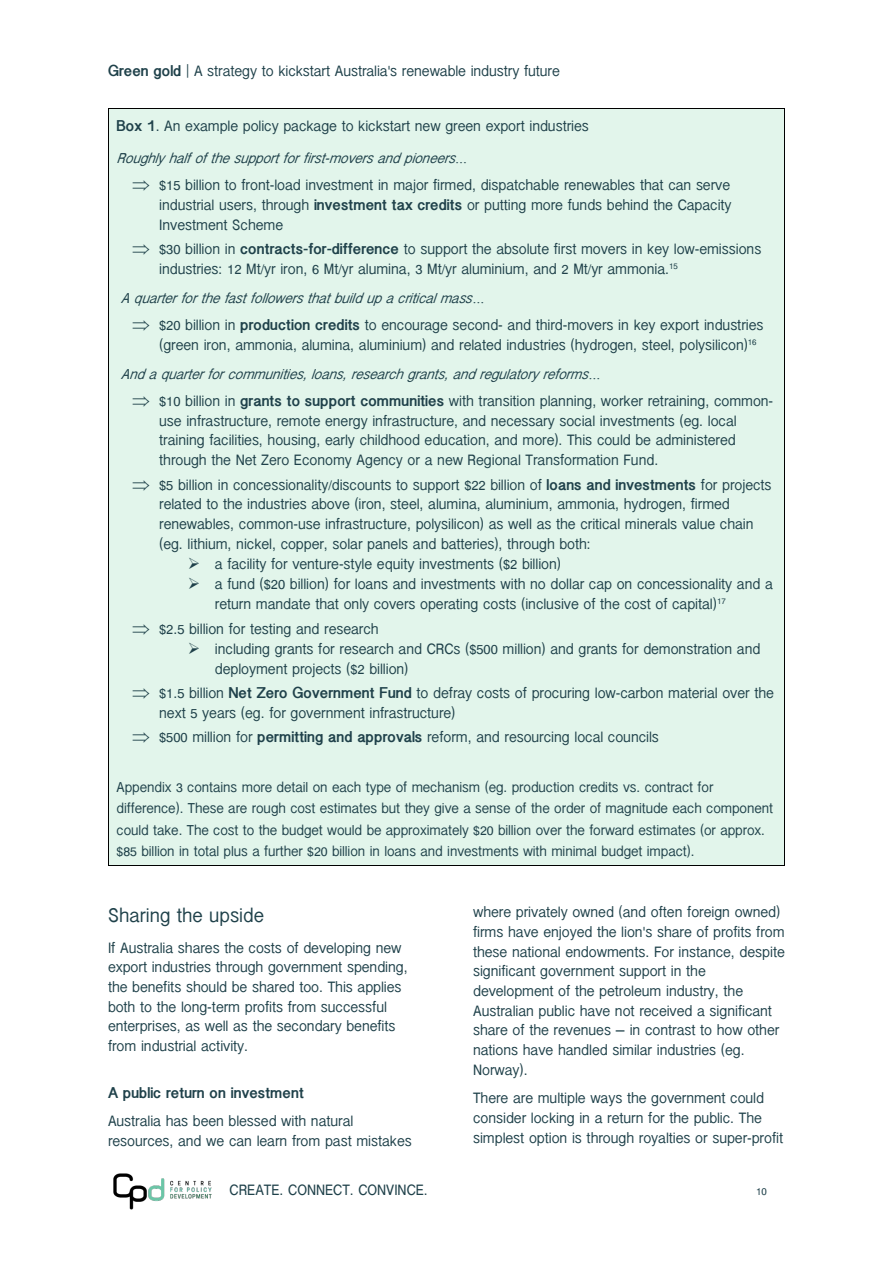
<style>
.page{position:relative;width:893px;height:1263px;background:#fff}
.page>*{position:absolute;margin:0;border:0;box-sizing:border-box;transform-origin:0 0}
.t1{font:20.85px "Inai Mathi";letter-spacing:.005em;color:#1f414a}
.t2{font:15.9px/19.6px "Inai Mathi";letter-spacing:-.005em;color:#1f414a}
.t3{font:700 15.9px "Inai Mathi";letter-spacing:-.005em;color:#1f414a}
.t4{font:15.15px/21.5px "Inai Mathi";letter-spacing:-.005em;color:#1f414a}
.t5{font:italic 15.15px "Inai Mathi";color:#1f414a}
.t6{font:11.85px "Inai Mathi";color:#1f414a}
.s1{font-weight:700}
.s2{font-family:"Times New Roman"}
</style>
<div class="page">
<img style="left:113px;top:1173px;width:99px;height:37px">
<div style="left:109px;top:109px;width:675px;height:756px;background:#e2f5eb"></div>
<hr style="left:109px;top:108px;width:675px;height:1px;background:#000">
<hr style="left:108px;top:109px;width:1px;height:756px;background:#000">
<hr style="left:109px;top:865px;width:675px;height:1px;background:#000">
<hr style="left:784px;top:109px;width:1px;height:756px;background:#000">
<p class="t2" style="left:108px;top:62px;width:453px"><span class="s1">Green gold</span> | A strategy to kickstart Australia's renewable industry future</p>
<p class="t2" style="left:117px;top:118px;width:474px"><span class="s1">Box 1</span>. An example policy package to kickstart new green export industries</p>
<p class="t5" style="left:117px;top:151px;width:353px">Roughly half ofthe support for first-moversandpioneers<span class="s2">…</span></p>
<p class="t2" style="left:159px;top:177px;width:574px;text-align:justify">$15 billion to front-load investment in major firmed, dispatchable renewables that can serve industrial users, through <span class="s1">investment tax credits</span> or putting more funds behind the Capacity Investment Scheme</p>
<p class="t2" style="left:159px;top:241px;width:604px">$30 billion in <span class="s1">contracts-for-difference</span> to support the absolute first movers in key low-emissions industries: 12 Mt/yr iron, 6 Mt/yr alumina, 3 Mt/yr aluminium, and 2 Mt/yr ammonia.<sup>15</sup></p>
<p class="t5" style="left:121px;top:290px;width:366px">Aquarterforthefastfollowersthatbuildupacriticalmass<span class="s2">…</span></p>
<p class="t2" style="left:159px;top:317px;width:606px">$20 billion in <span class="s1">production credits</span> to encourage second- and third-movers in key export industries (green iron, ammonia, alumina, aluminium) and related industries (hydrogen, steel, polysilicon)<sup>16</sup></p>
<p class="t5" style="left:121px;top:366px;width:482px">And aquarterforcommunities,loans,researchgrants,andregulatoryreforms<span class="s2">…</span></p>
<p class="t2" style="left:159px;top:393px;width:615px">$10 billion in <span class="s1">grants to support communities</span> with transition planning, worker retraining, common&shy;use infrastructure, remote energy infrastructure, and necessary social investments (eg. local training facilities, housing, early childhood education, and more). This could be administered through the Net Zero Economy Agency or a new Regional Transformation Fund.</p>
<p class="t2" style="left:159px;top:476px;width:614px">$5 billion in concessionality/discounts to support $22 billion of <span class="s1">loans and investments</span> for projects related to the industries above (iron, steel, alumina, aluminium, ammonia, hydrogen, firmed renewables, common-use infrastructure, polysilicon) as well as the critical minerals value chain (eg. lithium, nickel, copper, solar panels and batteries), through both:</p>
<p class="t2" style="left:188px;top:556px;width:375px">➢ a facility for venture-style equity investments ($2 billion)</p>
<p class="t2" style="left:215px;top:576px;width:559px;text-indent:-27px">➢ a fund ($20 billion) for loans and investments with no dollar cap on concessionality and a return mandate that only covers operating costs (inclusive of the cost of capital)<sup>17</sup></p>
<p class="t2" style="left:159px;top:620px;width:221px">$2.5 billion for testing and research</p>
<p class="t2" style="left:215px;top:641px;width:547px;text-indent:-27px">➢ including grants for research and CRCs ($500 million) and grants for demonstration and deployment projects ($2 billion)</p>
<p class="t2" style="left:159px;top:685px;width:616px">$1.5 billion <span class="s1">Net Zero Government Fund</span> to defray costs of procuring low-carbon material over the next 5 years (eg. for government infrastructure)</p>
<p class="t2" style="left:159px;top:729px;width:501px">$500 million for <span class="s1">permitting and approvals</span> reform, and resourcing local councils</p>
<p class="t4" style="left:117px;top:778px;width:658px">Appendix 3 contains more detail on each type of mechanism (eg. production credits vs. contract for difference). These are rough cost estimates but they give a sense of the order of magnitude each component could take. The cost to the budget would be approximately $20 billion over the forward estimates (or approx. $85 billion in total plus a further $20 billion in loans and investments with minimal budget impact).</p>
<h1 class="t1" style="left:108px;top:904px;width:157px">Sharing the upside</h1>
<p class="t2" style="left:108px;top:939px;width:301px">If Australia shares the costs of developing new export industries through government spending, the benefits should be shared too. This applies both to the long-term profits from successful enterprises, as well as the secondary benefits from industrial activity.</p>
<p class="t3" style="left:108px;top:1084px;width:197px">A public return on investment</p>
<p class="t2" style="left:108px;top:1113px;width:305px">Australia has been blessed with natural resources, and we can learn from past mistakes</p>
<p class="t2" style="left:473px;top:904px;width:313px">where privately owned (and often foreign owned) firms have enjoyed the lion's share of profits from these national endowments. For instance, despite significant government support in the development of the petroleum industry, the Australian public have not received a significant share of the revenues – in contrast to how other nations have handled similar industries (eg.<br>Norway).</p>
<p class="t2" style="left:473px;top:1090px;width:311px">There are multiple ways the government could consider locking in a return for the public. The simplest option is through royalties or super-profit</p>
<p class="t2" style="left:230px;top:1181px;width:200px">CREATE. CONNECT. CONVINCE.</p>
<p class="t6" style="left:756px;top:1185px;width:12px">10</p>
</div>
